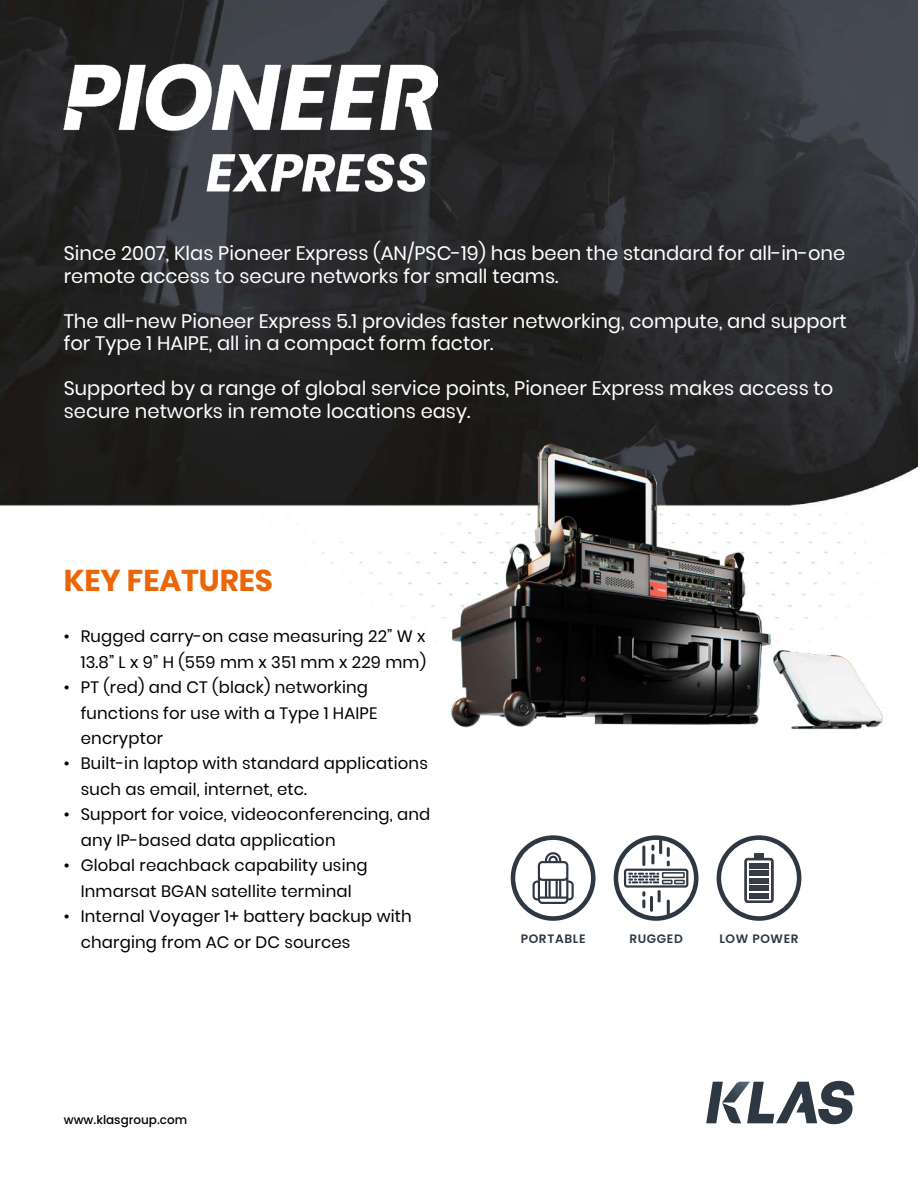
<style>
.page{position:relative;width:918px;height:1188px;background:#fff}
.page>*{position:absolute;margin:0;border:0;box-sizing:border-box;transform-origin:0 0}
.t1{font:700 30px "Poppins";color:#ec6608}
.t2{font:19.5px/22.5px "Poppins";color:#fff}
.t3{font:16.5px/25.5px "Poppins";letter-spacing:.01em;color:#000}
.t4{font:600 12.15px "Poppins";letter-spacing:.05em;color:#2e3842}
.t5{font:500 12px "Poppins";color:#000}
</style>
<div class="page">
<img style="left:0;top:0;width:918px;height:884px">
<svg style="left:706px;top:1081px;width:148px;height:43px"></svg>
<svg style="left:511px;top:835px;width:85px;height:86px"></svg>
<svg style="left:717px;top:835px;width:84px;height:86px"></svg>
<div style="left:749px;top:893px;width:20px;height:6px;background:#363b44"></div>
<div style="left:749px;top:885px;width:20px;height:6px;background:#363b44"></div>
<div style="left:749px;top:878px;width:20px;height:6px;background:#363b44"></div>
<div style="left:749px;top:871px;width:20px;height:5px;background:#363b44"></div>
<div style="left:749px;top:863px;width:20px;height:6px;background:#363b44"></div>
<svg style="left:614px;top:835px;width:84px;height:86px"></svg>
<img style="left:64px;top:64px;width:374px;height:127px">
<img style="left:445px;top:426px;width:444px;height:321px">
<p class="t2" style="left:64px;top:242px;width:783px">Since 2007, Klas Pioneer Express (AN/PSC-19) has been the standard for all-in-one remote access to secure networks for small teams.</p>
<p class="t2" style="left:64px;top:310px;width:785px">The all-new Pioneer Express 5.1 provides faster networking, compute, and support for Type 1 HAIPE, all in a compact form factor.</p>
<p class="t2" style="left:64px;top:377px;width:771px">Supported by a range of global service points, Pioneer Express makes access to secure networks in remote locations easy.</p>
<h1 class="t1" style="left:64px;top:563px;width:211px">KEY FEATURES</h1>
<p class="t3" style="left:64px;top:624px;width:364px;text-align:right">• Rugged carry-on case measuring 22” W x<br>13.8” L x 9” H (559 mm x 351 mm x 229 mm)</p>
<p class="t3" style="left:81px;top:675px;width:298px;text-indent:-17px">• PT (red) and CT (black) networking functions for use with a Type 1 HAIPE encryptor</p>
<p class="t3" style="left:81px;top:751px;width:349px;text-indent:-17px">• Built-in laptop with standard applications such as email, internet, etc.</p>
<p class="t3" style="left:81px;top:802px;width:351px;text-indent:-17px">• Support for voice, videoconferencing, and any IP-based data application</p>
<p class="t3" style="left:64px;top:853px;width:305px;text-align:center">• Global reachback capability using<br>Inmarsat BGAN satellite terminal</p>
<p class="t3" style="left:81px;top:904px;width:332px;text-indent:-17px">• Internal Voyager 1+ battery backup with charging from AC or DC sources</p>
<p class="t5" style="left:64px;top:1113px;width:125px">www.klasgroup.com</p>
<p class="t4" style="left:521px;top:932px;width:66px">PORTABLE</p>
<p class="t4" style="left:629px;top:932px;width:55px">RUGGED</p>
<p class="t4" style="left:719px;top:932px;width:81px">LOW POWER</p>
</div>
